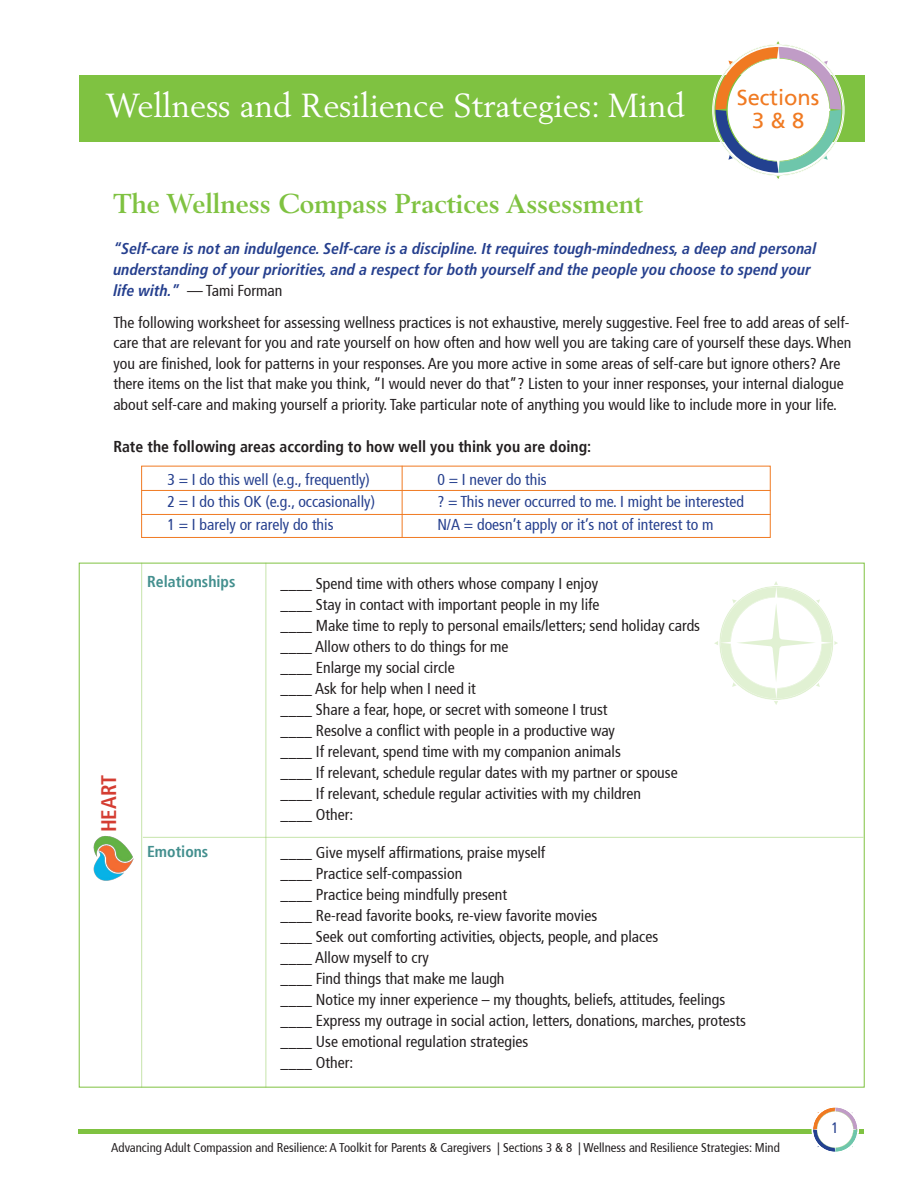
<style>
.page{position:relative;width:918px;height:1188px;background:#fff}
.page>*{position:absolute;margin:0;border:0;box-sizing:border-box;transform-origin:0 0}
.t1{font:33px "Berling";color:#fff}
.t2{font:700 27px "Berling";color:#7fc241}
.t3{font:21.9px "Frutiger";color:#f07a22}
.t4{font:700 condensed 21px "Frutiger";color:#d43d32}
.t5{font:condensed 15.75px/20.4px "Frutiger";color:#231f20}
.t6{font:italic 700 condensed 15.75px "Frutiger LT Pro";color:#253f8e}
.t7{font:condensed 15.75px "Frutiger";color:#253f8e}
.t8{font:700 condensed 15.75px "Frutiger";color:#231f20}
.t9{font:700 condensed 15.75px "Frutiger";color:#438f8e}
.t10{font:condensed 15px "Frutiger";color:#253f8e}
.t11{font:condensed 12.75px "Frutiger";color:#231f20}
.s1{font-family:"Frutiger LT Pro";font-weight:700;font-style:italic;color:#253f8e}
</style>
<div class="page">
<hr style="left:79px;top:1130px;width:785px;height:4px;background:#7fc241">
<svg style="left:810px;top:1107px;width:50px;height:45px"></svg>
<div style="left:79px;top:75px;width:786px;height:66px;background:#7fc241"></div>
<svg style="left:708px;top:41px;width:140px;height:138px"></svg>
<div style="left:141px;top:466px;width:630px;height:72px;border:1px solid #f07a22"></div>
<hr style="left:141px;top:490px;width:630px;height:1px;background:#f07a22">
<hr style="left:141px;top:514px;width:630px;height:1px;background:#f07a22">
<hr style="left:402px;top:466px;width:1px;height:72px;background:#f07a22">
<img style="left:93px;top:836px;width:41px;height:45px">
<hr style="left:141px;top:563px;width:1px;height:525px;background:#7fc241">
<hr style="left:266px;top:563px;width:1px;height:525px;background:#7fc241">
<hr style="left:143px;top:837px;width:720px;height:1px;background:#7fc241">
<svg style="left:714px;top:581px;width:124px;height:124px"></svg>
<p class="t1" style="left:106px;top:85px;width:580px">Wellness and Resilience Strategies: Mind</p>
<p class="t3" style="left:737px;top:87px;width:84px">Sections</p>
<p class="t3" style="left:752px;top:110px;width:54px">3 &amp; 8</p>
<p class="t2" style="left:113px;top:188px;width:531px">The Wellness Compass Practices Assessment</p>
<p class="t6" style="left:113px;top:239px;width:705px">“Self-care is not an indulgence. Self-care is a discipline. It requires tough-mindedness, a deep and personal</p>
<p class="t6" style="left:113px;top:260px;width:699px">understanding of your priorities, and a respect for both yourself and the people you choose to spend your</p>
<p class="t5" style="left:113px;top:281px;width:170px"><span class="s1">life with.”</span> — Tami Forman</p>
<p class="t5" style="left:113px;top:314px;width:739px">The following worksheet for assessing wellness practices is not exhaustive, merely suggestive. Feel free to add areas of self&shy;care that are relevant for you and rate yourself on how often and how well you are taking care of yourself these days. When you are finished, look for patterns in your responses. Are you more active in some areas of self-care but ignore others? Are there items on the list that make you think, “I would never do that”? Listen to your inner responses, your internal dialogue about self-care and making yourself a priority. Take particular note of anything you would like to include more in your life.</p>
<p class="t8" style="left:113px;top:439px;width:479px">Rate the following areas according to how well you think you are doing:</p>
<p class="t7" style="left:167px;top:472px;width:204px">3 = I do this well (e.g., frequently)</p>
<p class="t7" style="left:437px;top:472px;width:111px">0 = I never do this</p>
<p class="t7" style="left:167px;top:495px;width:209px">2 = I do this OK (e.g., occasionally)</p>
<p class="t7" style="left:437px;top:495px;width:308px">? = This never occurred to me. I might be interested</p>
<p class="t7" style="left:167px;top:517px;width:168px">1 = I barely or rarely do this</p>
<p class="t7" style="left:437px;top:517px;width:278px">N/A = doesn’t apply or it’s not of interest to m</p>
<p class="t9" style="left:147px;top:574px;width:90px">Relationships</p>
<p class="t4" style="left:100px;top:832px;width:59px;rotate:-90deg">HEART</p>
<p class="t9" style="left:147px;top:844px;width:63px">Emotions</p>
<p class="t5" style="left:281px;top:575px;width:319px">____ Spend time with others whose company I enjoy</p>
<p class="t5" style="left:281px;top:596px;width:320px">____ Stay in contact with important people in my life</p>
<p class="t5" style="left:281px;top:617px;width:421px">____ Make time to reply to personal emails/letters; send holiday cards</p>
<p class="t5" style="left:281px;top:638px;width:230px">____ Allow others to do things for me</p>
<p class="t5" style="left:281px;top:659px;width:176px">____ Enlarge my social circle</p>
<p class="t5" style="left:281px;top:680px;width:197px">____ Ask for help when I need it</p>
<p class="t5" style="left:281px;top:701px;width:328px">____ Share a fear, hope, or secret with someone I trust</p>
<p class="t5" style="left:281px;top:722px;width:336px">____ Resolve a conflict with people in a productive way</p>
<p class="t5" style="left:281px;top:743px;width:342px">____ If relevant, spend time with my companion animals</p>
<p class="t5" style="left:281px;top:764px;width:399px">____ If relevant, schedule regular dates with my partner or spouse</p>
<p class="t5" style="left:281px;top:785px;width:362px">____ If relevant, schedule regular activities with my children</p>
<p class="t5" style="left:281px;top:806px;width:74px">____ Other:</p>
<p class="t5" style="left:281px;top:843px;width:266px">____ Give myself affirmations, praise myself</p>
<p class="t5" style="left:281px;top:864px;width:183px">____ Practice self-compassion</p>
<p class="t5" style="left:281px;top:885px;width:228px">____ Practice being mindfully present</p>
<p class="t5" style="left:281px;top:906px;width:318px">____ Re-read favorite books, re-view favorite movies</p>
<p class="t5" style="left:281px;top:927px;width:379px">____ Seek out comforting activities, objects, people, and places</p>
<p class="t5" style="left:281px;top:948px;width:150px">____ Allow myself to cry</p>
<p class="t5" style="left:281px;top:969px;width:225px">____ Find things that make me laugh</p>
<p class="t5" style="left:281px;top:990px;width:446px">____ Notice my inner experience – my thoughts, beliefs, attitudes, feelings</p>
<p class="t5" style="left:281px;top:1011px;width:467px">____ Express my outrage in social action, letters, donations, marches, protests</p>
<p class="t5" style="left:281px;top:1032px;width:249px">____ Use emotional regulation strategies</p>
<p class="t5" style="left:281px;top:1053px;width:74px">____ Other:</p>
<p class="t11" style="left:111px;top:1142px;width:670px">Advancing Adult Compassion and Resilience: A Toolkit for Parents &amp; Caregivers | Sections 3 &amp; 8 | Wellness and Resilience Strategies: Mind</p>
<p class="t10" style="left:832px;top:1122px;width:9px">1</p>
</div>
